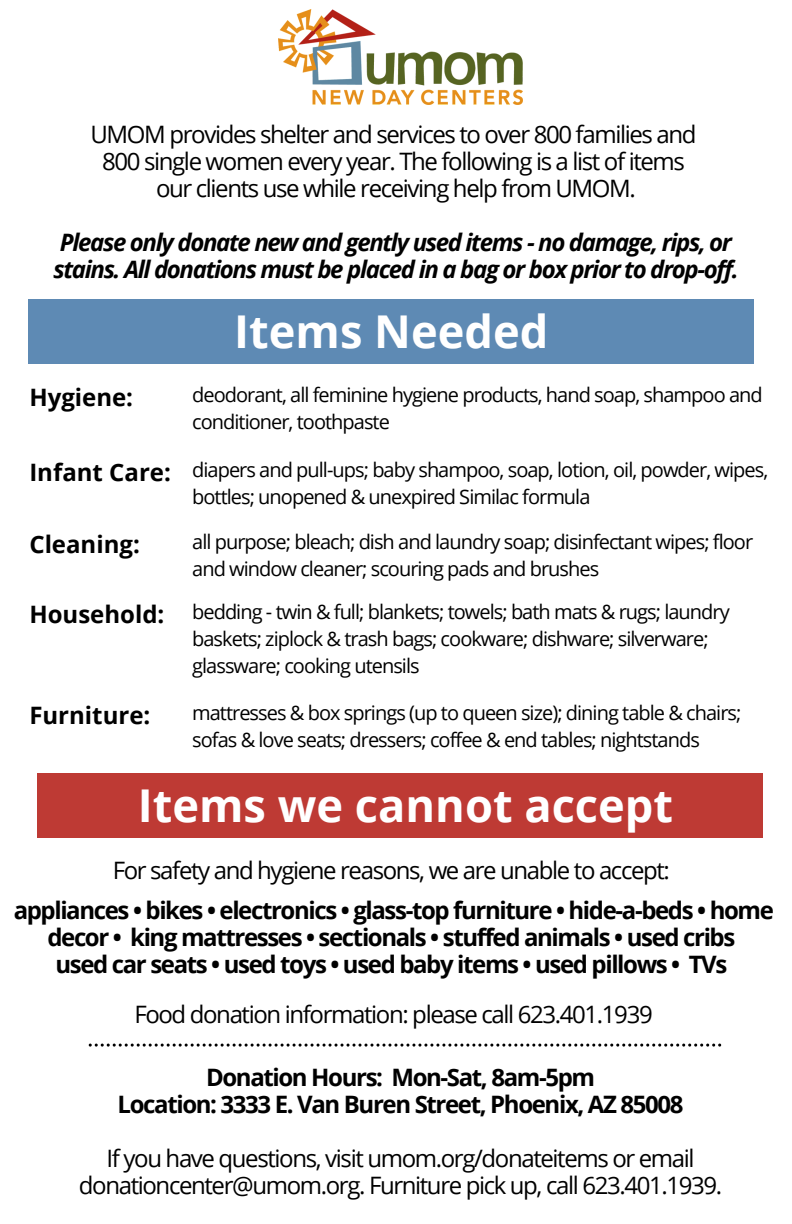
<style>
.page{position:relative;width:792px;height:1224px;background:#fff}
.page>*{position:absolute;margin:0;border:0;box-sizing:border-box;transform-origin:0 0}
.t1{font:700 45.2px "Open Sans";color:#fff}
.t2{font:24px/27px "Open Sans";letter-spacing:-.055em;color:#000;text-align:center}
.t3{font:700 24px "Open Sans";letter-spacing:-.055em;color:#000}
.t4{font:italic 700 24px/27px "Open Sans";letter-spacing:-.055em;color:#000}
.t5{font:700 24px "Open Sans";color:#000}
.t6{font:20px/27px "Open Sans";letter-spacing:-.05em;color:#000}
</style>
<div class="page">
<img style="left:278px;top:9px;width:245px;height:96px">
<div style="left:28px;top:299px;width:726px;height:64px;background:#5e8ab4"></div>
<div style="left:37px;top:774px;width:726px;height:64px;background:#be3a34"></div>
<svg style="left:89px;top:1044px;width:632px;height:3px"></svg>
<p class="t2" style="left:91px;top:120px;width:607px">UMOM provides shelter and services to over 800 families and</p>
<p class="t2" style="left:102px;top:147px;width:584px">800 single women every year. The following is a list of items</p>
<p class="t2" style="left:156px;top:174px;width:481px">our clients use while receiving help from UMOM.</p>
<p class="t4" style="left:53px;top:228px;width:687px">Please only donate new and gently used items - no damage, rips, or stains. All donations must be placed in a bag or box prior to drop-off.</p>
<p class="t1" style="left:234px;top:299px;width:316px">Items Needed</p>
<p class="t5" style="left:29px;top:381px;width:105px">Hygiene:</p>
<p class="t6" style="left:192px;top:381px;width:572px">deodorant, all feminine hygiene products, hand soap, shampoo and conditioner, toothpaste</p>
<p class="t5" style="left:29px;top:456px;width:143px">Infant Care:</p>
<p class="t6" style="left:192px;top:456px;width:578px">diapers and pull-ups; baby shampoo, soap, lotion, oil, powder, wipes, bottles; unopened &amp; unexpired Similac formula</p>
<p class="t6" style="left:192px;top:528px;width:563px">all purpose; bleach; dish and laundry soap; disinfectant wipes; floor and window cleaner; scouring pads and brushes</p>
<p class="t5" style="left:29px;top:528px;width:112px">Cleaning:</p>
<p class="t5" style="left:29px;top:597px;width:137px">Household:</p>
<p class="t6" style="left:192px;top:597px;width:539px">bedding - twin &amp; full; blankets; towels; bath mats &amp; rugs; laundry baskets; ziplock &amp; trash bags; cookware; dishware; silverware; glassware; cooking utensils</p>
<p class="t5" style="left:29px;top:698px;width:122px">Furniture:</p>
<p class="t6" style="left:192px;top:699px;width:551px">mattresses &amp; box springs (up to queen size); dining table &amp; chairs; sofas &amp; love seats; dressers; coffee &amp; end tables; nightstands</p>
<p class="t1" style="left:138px;top:774px;width:537px">Items we cannot accept</p>
<p class="t2" style="left:113px;top:856px;width:559px">For safety and hygiene reasons, we are unable to accept:</p>
<p class="t3" style="left:14px;top:893px;width:762px">appliances • bikes • electronics • glass-top furniture • hide-a-beds • home</p>
<p class="t3" style="left:47px;top:920px;width:689px">decor • king mattresses • sectionals • stuffed animals • used cribs</p>
<p class="t3" style="left:55px;top:947px;width:673px">used car seats • used toys • used baby items • used pillows • TVs</p>
<p class="t2" style="left:134px;top:1000px;width:520px">Food donation information: please call 623.401.1939</p>
<p class="t3" style="left:206px;top:1061px;width:391px">Donation Hours: Mon-Sat, 8am-5pm</p>
<p class="t3" style="left:118px;top:1088px;width:567px">Location: 3333 E. Van Buren Street, Phoenix, AZ 85008</p>
<p class="t2" style="left:79px;top:1145px;width:645px">If you have questions, visit umom.org/donateitems or email donationcenter@umom.org. Furniture pick up, call 623.401.1939.</p>
</div>
